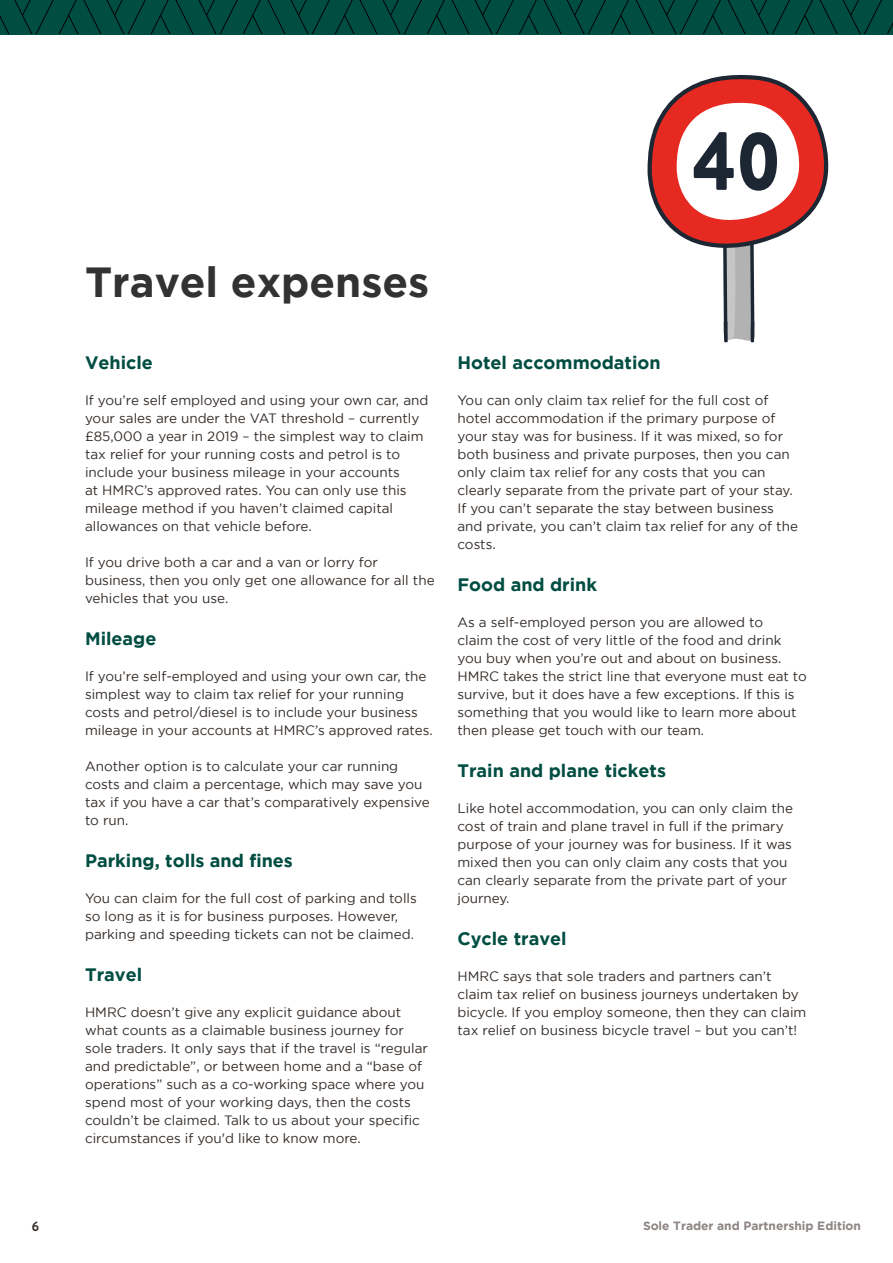
<style>
.page{position:relative;width:893px;height:1263px;background:#fff}
.page>*{position:absolute;margin:0;border:0;box-sizing:border-box;transform-origin:0 0}
.t1{font:700 42px "Gotham";color:#333232}
.t2{font:700 18px "Gotham";color:#004d42}
.t3{font:13.5px/18px "Gotham";color:#332c28}
.t4{font:700 13.5px "Brandon Grotesque";color:#332c28}
.t5{font:700 12px "Gotham";color:#8d8684}
</style>
<div class="page">
<svg style="left:647px;top:74px;width:182px;height:269px"></svg>
<svg style="left:0;top:0;width:893px;height:34px;background:#00483e"></svg>
<h1 class="t1" style="left:85px;top:258px;width:346px">Travel expenses</h1>
<h2 class="t2" style="left:85px;top:352px;width:69px">Vehicle</h2>
<p class="t3" style="left:85px;top:391px;width:345px">If you’re self employed and using your own car, and your sales are under the VAT threshold – currently £85,000 a year in 2019 – the simplest way to claim tax relief for your running costs and petrol is to include your business mileage in your accounts<br>at HMRC’s approved rates. You can only use this mileage method if you haven’t claimed capital allowances on that vehicle before.</p>
<p class="t3" style="left:85px;top:553px;width:351px">If you drive both a car and a van or lorry for business, then you only get one allowance for all the vehicles that you use.</p>
<h2 class="t2" style="left:85px;top:628px;width:73px">Mileage</h2>
<p class="t3" style="left:85px;top:667px;width:349px">If you’re self-employed and using your own car, the simplest way to claim tax relief for your running costs and petrol/diesel is to include your business mileage in your accounts at HMRC’s approved rates.</p>
<p class="t3" style="left:85px;top:757px;width:346px">Another option is to calculate your car running costs and claim a percentage, which may save you tax if you have a car that’s comparatively expensive to run.</p>
<h2 class="t2" style="left:85px;top:850px;width:209px">Parking, tolls and fines</h2>
<p class="t3" style="left:85px;top:889px;width:333px">You can claim for the full cost of parking and tolls so long as it is for business purposes. However, parking and speeding tickets can not be claimed.</p>
<h2 class="t2" style="left:85px;top:964px;width:59px">Travel</h2>
<p class="t3" style="left:85px;top:1003px;width:344px">HMRC doesn’t give any explicit guidance about what counts as a claimable business journey for sole traders. It only says that if the travel is “regular and predictable”, or between home and a “base of operations” such as a co-working space where you spend most of your working days, then the costs couldn’t be claimed. Talk to us about your specific circumstances if you'd like to know more.</p>
<h2 class="t2" style="left:457px;top:352px;width:205px">Hotel accommodation</h2>
<p class="t3" style="left:457px;top:391px;width:342px">You can only claim tax relief for the full cost of hotel accommodation if the primary purpose of your stay was for business. If it was mixed, so for both business and private purposes, then you can only claim tax relief for any costs that you can clearly separate from the private part of your stay.<br>If you can’t separate the stay between business and private, you can’t claim tax relief for any of the costs.</p>
<h2 class="t2" style="left:457px;top:574px;width:141px">Food and drink</h2>
<p class="t3" style="left:457px;top:613px;width:351px">As a self-employed person you are allowed to<br>claim the cost of very little of the food and drink you buy when you’re out and about on business.<br>HMRC takes the strict line that everyone must eat to survive, but it does have a few exceptions. If this is something that you would like to learn more about then please get touch with our team.</p>
<h2 class="t2" style="left:457px;top:760px;width:210px">Train and plane tickets</h2>
<p class="t3" style="left:457px;top:799px;width:337px">Like hotel accommodation, you can only claim the cost of train and plane travel in full if the primary purpose of your journey was for business. If it was mixed then you can only claim any costs that you can clearly separate from the private part of your journey.</p>
<h2 class="t2" style="left:457px;top:928px;width:111px">Cycle travel</h2>
<p class="t3" style="left:457px;top:967px;width:350px">HMRC says that sole traders and partners can’t claim tax relief on business journeys undertaken by bicycle. If you employ someone, then they can claim tax relief on business bicycle travel – but you can’t!</p>
<p class="t4" style="left:32px;top:1217px;width:9px">6</p>
<p class="t5" style="left:643px;top:1219px;width:220px">Sole Trader and Partnership Edition</p>
</div>
